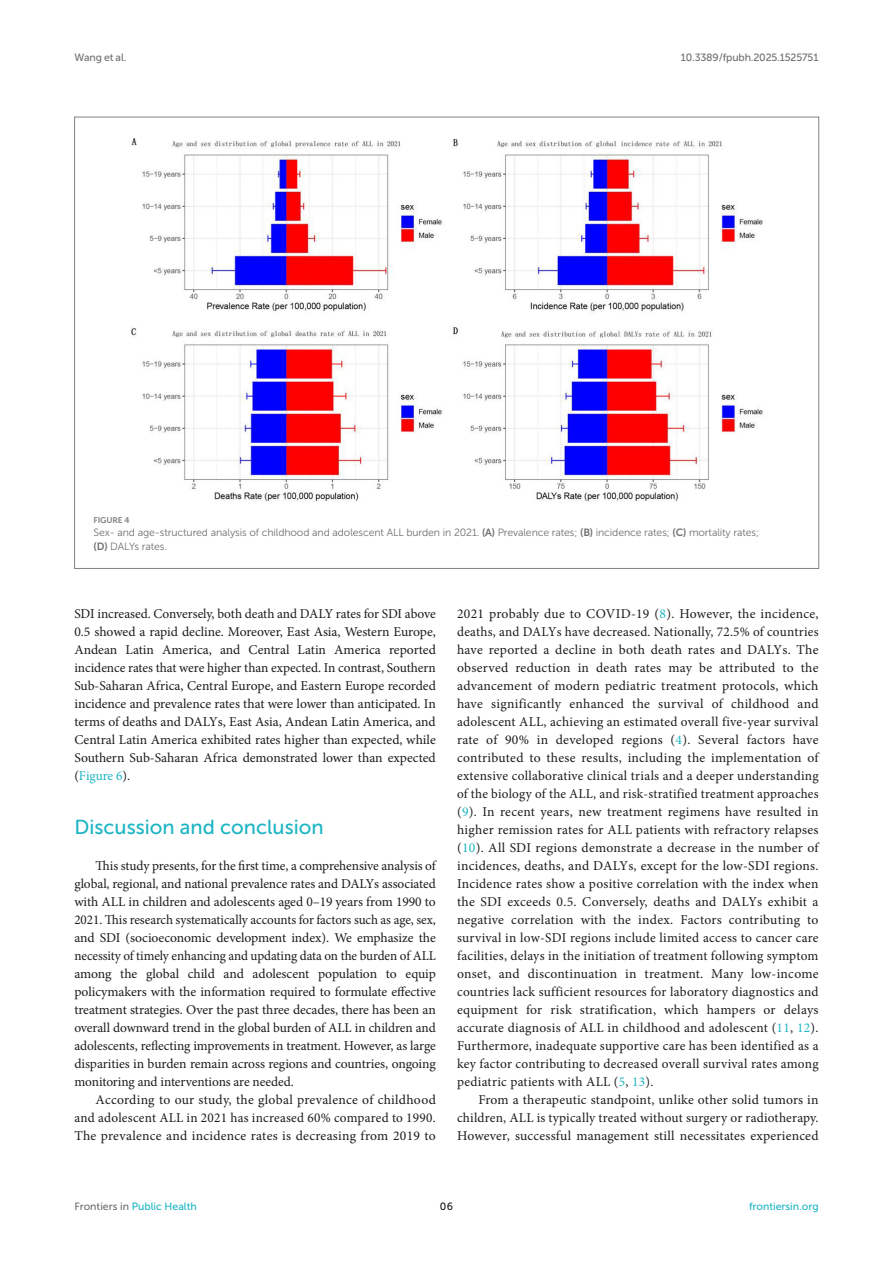
<style>
.page{position:relative;width:893px;height:1263px;background:#fff}
.page>*{position:absolute;margin:0;border:0;box-sizing:border-box;transform-origin:0 0}
.HEAD_1{font:20.25px "Museo Sans 500";color:#1db5c3}
.TEXT{font:13.5px/18px "Minion Pro";letter-spacing:.01em;color:#1b1c1b;text-align:justify}
.FIG_LEG{font:10.5px/13.5px "Museo Sans 300";letter-spacing:-.01em;color:#706f70}
.t1{font:10.5px "Museo Sans 500";color:#1db5c3}
.t2{font:10.5px "Museo Sans 500";letter-spacing:-.015em;color:#706f70}
.t3{font:10.5px "Museo Sans 500";color:#1b1c1b}
.FIG_HD{font:8.25px "Museo Sans 700";letter-spacing:-.01em;color:#7e7f7f}
.s1{font-family:"Museo Sans 700"}
.s2{color:#1db5c3}
.s3{color:#706f70}
</style>
<div class="page">
<img style="left:131px;top:138px;width:632px;height:363px">
<p class="t2" style="left:74px;top:51px;width:53px">Wang et al.</p>
<p class="t2" style="left:681px;top:51px;width:139px">10.3389/fpubh.2025.1525751</p>
<p class="FIG_HD" style="left:94px;top:515px;width:37px">FIGURE 4</p>
<p class="FIG_LEG" style="left:94px;top:526px;width:667px">Sex- and age-structured analysis of childhood and adolescent ALL burden in 2021. <span class="s1">(A)</span> Prevalence rates; <span class="s1">(B)</span> incidence rates; <span class="s1">(C)</span> mortality rates; <span class="s1">(D)</span> DALYs rates.</p>
<p class="TEXT" style="left:74px;top:605px;width:363px">SDI increased. Conversely, both death and DALY rates for SDI above 0.5 showed a rapid decline. Moreover, East Asia, Western Europe, Andean Latin America, and Central Latin America reported incidence rates that were higher than expected. In contrast, Southern Sub-Saharan Africa, Central Europe, and Eastern Europe recorded incidence and prevalence rates that were lower than anticipated. In terms of deaths and DALYs, East Asia, Andean Latin America, and Central Latin America exhibited rates higher than expected, while Southern Sub-Saharan Africa demonstrated lower than expected (<span class="s2">Figure 6</span>).</p>
<p class="HEAD_1" style="left:74px;top:816px;width:251px">Discussion and conclusion</p>
<p class="TEXT" style="left:74px;top:857px;width:363px;text-indent:21px">This study presents, for the first time, a comprehensive analysis of global, regional, and national prevalence rates and DALYs associated with ALL in children and adolescents aged 0–19 years from 1990 to 2021. This research systematically accounts for factors such as age, sex, and SDI (socioeconomic development index). We emphasize the necessity of timely enhancing and updating data on the burden of ALL among the global child and adolescent population to equip policymakers with the information required to formulate effective treatment strategies. Over the past three decades, there has been an overall downward trend in the global burden of ALL in children and adolescents, reflecting improvements in treatment. However, as large disparities in burden remain across regions and countries, ongoing monitoring and interventions are needed.</p>
<p class="TEXT" style="left:74px;top:1091px;width:363px;text-indent:21px">According to our study, the global prevalence of childhood and adolescent ALL in 2021 has increased 60% compared to 1990.<br>The prevalence and incidence rates is decreasing from 2019 to</p>
<p class="TEXT" style="left:457px;top:605px;width:363px">2021 probably due to COVID-19 (<span class="s2">8</span>). However, the incidence, deaths, and DALYs have decreased. Nationally, 72.5% of countries have reported a decline in both death rates and DALYs. The observed reduction in death rates may be attributed to the advancement of modern pediatric treatment protocols, which have significantly enhanced the survival of childhood and adolescent ALL, achieving an estimated overall five-year survival rate of 90% in developed regions (<span class="s2">4</span>). Several factors have contributed to these results, including the implementation of extensive collaborative clinical trials and a deeper understanding of the biology of the ALL, and risk-stratified treatment approaches (<span class="s2">9</span>). In recent years, new treatment regimens have resulted in higher remission rates for ALL patients with refractory relapses (<span class="s2">10</span>). All SDI regions demonstrate a decrease in the number of incidences, deaths, and DALYs, except for the low-SDI regions.<br>Incidence rates show a positive correlation with the index when the SDI exceeds 0.5. Conversely, deaths and DALYs exhibit a negative correlation with the index. Factors contributing to survival in low-SDI regions include limited access to cancer care facilities, delays in the initiation of treatment following symptom onset, and discontinuation in treatment. Many low-income countries lack sufficient resources for laboratory diagnostics and equipment for risk stratification, which hampers or delays accurate diagnosis of ALL in childhood and adolescent (<span class="s2">11</span>, <span class="s2">12</span>).<br>Furthermore, inadequate supportive care has been identified as a key factor contributing to decreased overall survival rates among pediatric patients with ALL (<span class="s2">5</span>, <span class="s2">13</span>).</p>
<p class="TEXT" style="left:457px;top:1091px;width:363px;text-indent:21px">From a therapeutic standpoint, unlike other solid tumors in children, ALL is typically treated without surgery or radiotherapy.<br>However, successful management still necessitates experienced</p>
<p class="t1" style="left:74px;top:1200px;width:124px"><span class="s3">Frontiers in</span> Public Health</p>
<p class="t3" style="left:440px;top:1200px;width:15px">06</p>
<p class="t1" style="left:749px;top:1200px;width:71px">frontiersin.org</p>
</div>
